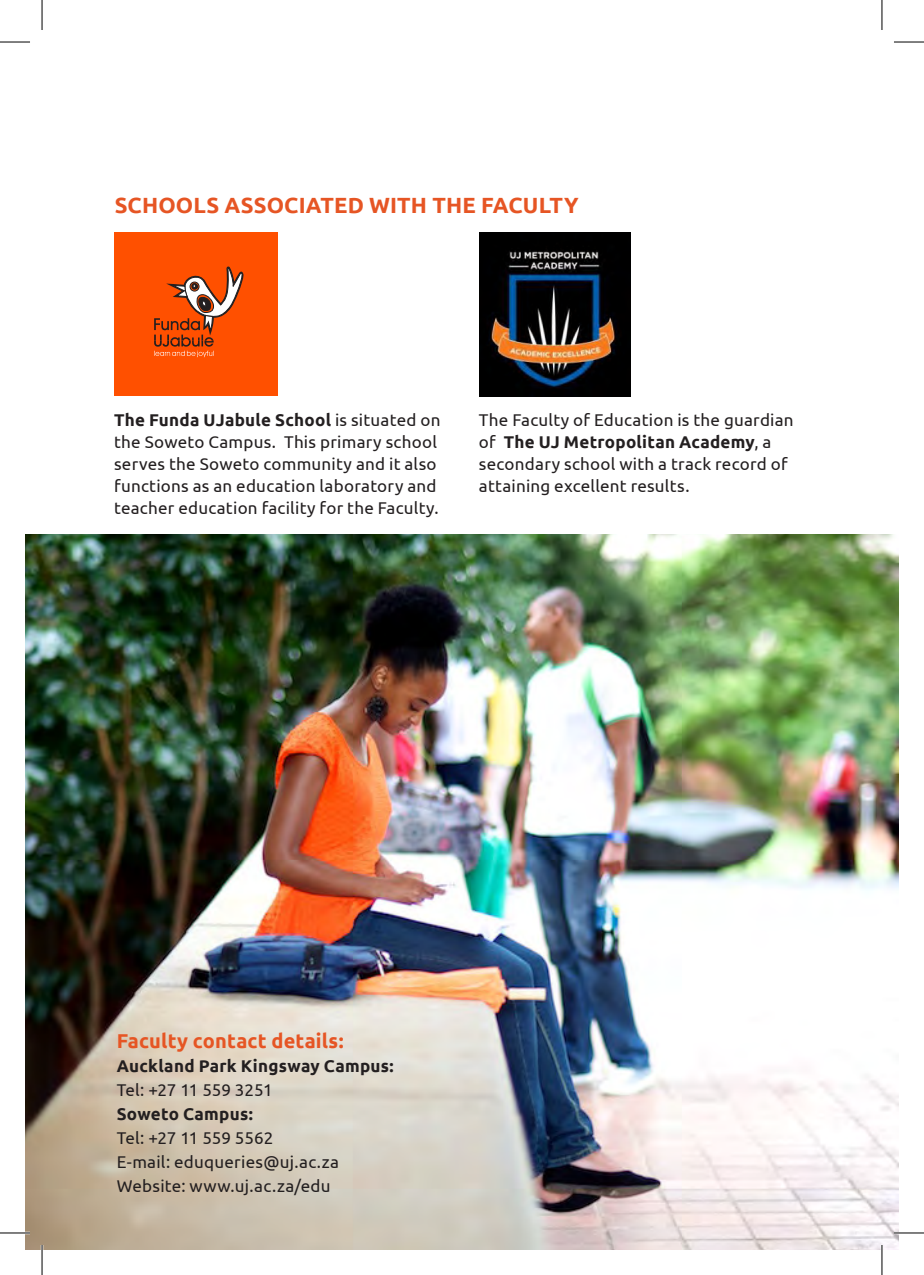
<style>
.page{position:relative;width:924px;height:1275px;background:#fff}
.page>*{position:absolute;margin:0;border:0;box-sizing:border-box;transform-origin:0 0}
.TableSubheading_Merr{font:700 22px "Ubuntu";letter-spacing:.005em;color:#e65524}
.TableSubheading_Merr-2{font:700 20px "Ubuntu";letter-spacing:.01em;color:#e65524}
.TableSubheading_Merr-3{font:17px/22px "Ubuntu";letter-spacing:.015em;color:#231f20}
.TableSubheading_Merr-4{font:700 17px "Ubuntu";letter-spacing:.02em;color:#231f20}
.TableSubheading_Merr-5{font:17px "Ubuntu";letter-spacing:-.01em;color:#231f20}
.TableSubheading_Merr-6{font:17px "Ubuntu";letter-spacing:-.005em;color:#231f20}
.s1{font-weight:700}
</style>
<div class="page">
<img style="left:25px;top:534px;width:873px;height:716px">
<img style="left:479px;top:232px;width:151px;height:164px">
<div style="left:114px;top:232px;width:164px;height:164px;background:#ff5000"></div>
<svg style="left:154px;top:266px;width:89px;height:91px"></svg>
<hr style="left:0;top:1231px;width:30px;height:3px;background:#fff">
<hr style="left:893px;top:1231px;width:30px;height:3px;background:#fff">
<hr style="left:41px;top:1245px;width:2px;height:30px;background:#fff">
<hr style="left:880px;top:1245px;width:2px;height:30px;background:#fff">
<hr style="left:0;top:42px;width:30px;height:1px;background:#000">
<hr style="left:893px;top:42px;width:30px;height:1px;background:#000">
<hr style="left:0;top:1232px;width:30px;height:1px;background:#000">
<hr style="left:893px;top:1232px;width:30px;height:1px;background:#000">
<hr style="left:42px;top:0;width:1px;height:30px;background:#000">
<hr style="left:42px;top:1245px;width:1px;height:30px;background:#000">
<hr style="left:881px;top:0;width:1px;height:30px;background:#000">
<hr style="left:881px;top:1245px;width:1px;height:30px;background:#000">
<p class="TableSubheading_Merr" style="left:115px;top:192px;width:465px">SCHOOLS ASSOCIATED WITH THE FACULTY</p>
<p class="TableSubheading_Merr-3" style="left:114px;top:408px;width:328px"><span class="s1">The Funda UJabule School</span> is situated on the Soweto Campus. This primary school serves the Soweto community and it also functions as an education laboratory and teacher education facility for the Faculty.</p>
<p class="TableSubheading_Merr-3" style="left:478px;top:408px;width:316px">The Faculty of Education is the guardian of <span class="s1">The UJ Metropolitan Academy</span>, a secondary school with a track record of attaining excellent results.</p>
<p class="TableSubheading_Merr-2" style="left:117px;top:1028px;width:228px">Faculty contact details:</p>
<p class="TableSubheading_Merr-4" style="left:117px;top:1055px;width:278px">Auckland Park Kingsway Campus:</p>
<p class="TableSubheading_Merr-5" style="left:117px;top:1079px;width:157px">Tel: +27 11 559 3251</p>
<p class="TableSubheading_Merr-4" style="left:117px;top:1103px;width:138px">Soweto Campus:</p>
<p class="TableSubheading_Merr-6" style="left:117px;top:1127px;width:158px">Tel: +27 11 559 5562</p>
<p class="TableSubheading_Merr-3" style="left:117px;top:1150px;width:224px">E-mail: eduqueries@uj.ac.za</p>
<p class="TableSubheading_Merr-3" style="left:117px;top:1174px;width:215px">Website: www.uj.ac.za/edu</p>
</div>
